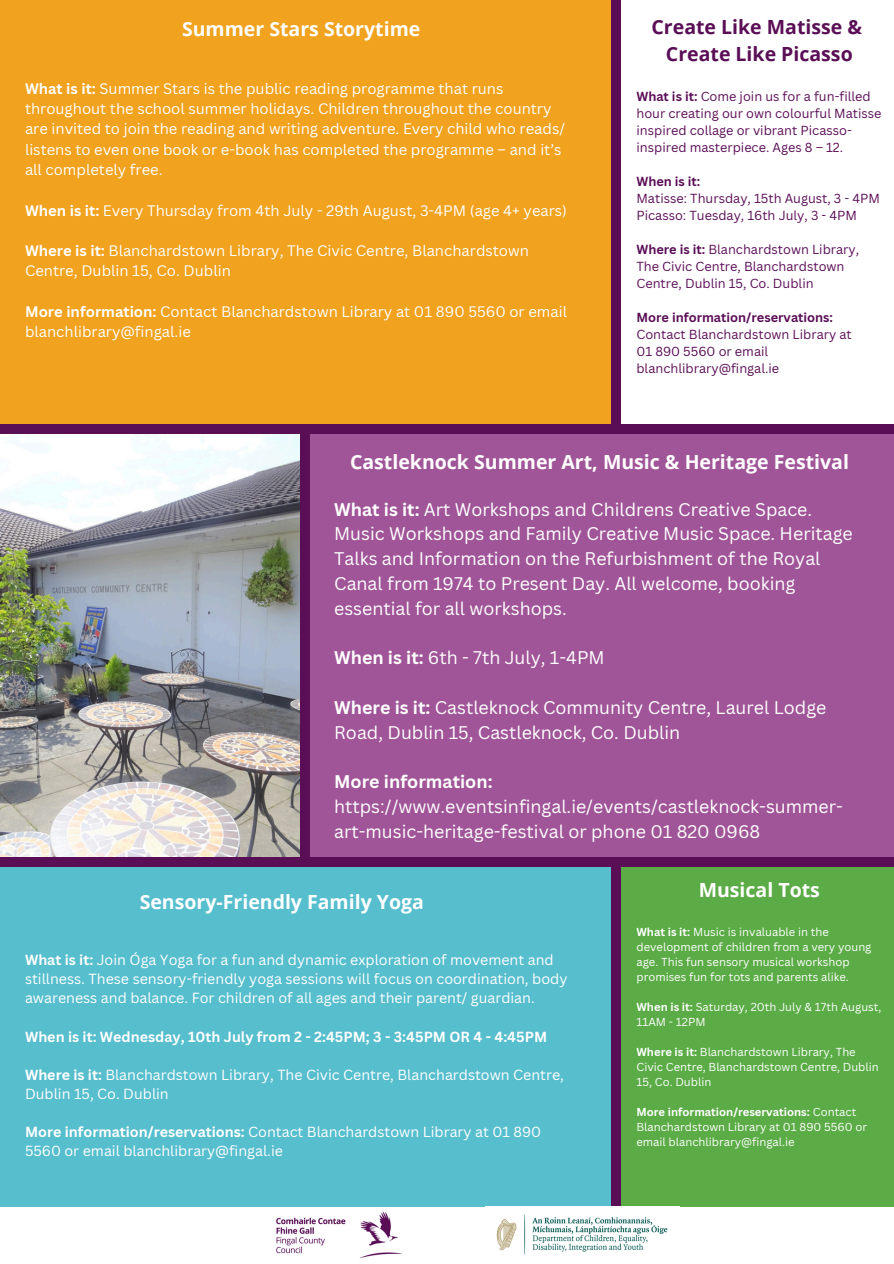
<style>
.page{position:relative;width:894px;height:1264px;background:#fff}
.page>*{position:absolute;margin:0;border:0;box-sizing:border-box;transform-origin:0 0}
.t1{font:700 19.5px "Open Sans";color:#fff}
.t2{font:700 19.5px/27px "Open Sans";color:#5a0e56;text-align:center}
.t3{font:17.85px/24.8px "Canva Sans";color:#fff}
.t4{font:14.85px/20.2px "Canva Sans";color:#fff}
.t5{font:14.25px/19.2px "Canva Sans";color:#fff}
.t6{font:700 14.25px "Canva Sans";color:#fff}
.t7{font:12.75px/17px "Canva Sans";color:#5a0e56}
.t8{font:11.25px/15px "Canva Sans";color:#fff}
.s1{font-weight:700}
</style>
<div class="page">
<div style="left:0;top:0;width:893px;height:1263px;background:#5a0e56"></div>
<div style="left:0;top:0;width:610px;height:423px;background:#f1a21e"></div>
<div style="left:621px;top:0;width:272px;height:423px;background:#fff"></div>
<img style="left:0;top:434px;width:299px;height:422px">
<div style="left:311px;top:434px;width:582px;height:422px;background:#a05598"></div>
<div style="left:0;top:867px;width:610px;height:396px;background:#57bece"></div>
<div style="left:621px;top:867px;width:272px;height:396px;background:#5bac46"></div>
<div style="left:0;top:1206px;width:893px;height:57px;background:#fff"></div>
<img style="left:276px;top:1211px;width:126px;height:48px">
<img style="left:496px;top:1214px;width:172px;height:41px">
<h1 class="t1" style="left:182px;top:15px;width:240px">Summer Stars Storytime</h1>
<h5 class="t4" style="left:25px;top:78px;width:541px"><span class="s1">What is it:</span> Summer Stars is the public reading programme that runs throughout the school summer holidays. Children throughout the country are invited to join the reading and writing adventure. Every child who reads/ listens to even one book or e-book has completed the programme – and it’s all completely free.</h5>
<h5 class="t4" style="left:25px;top:200px;width:543px"><span class="s1">When is it:</span> Every Thursday from 4th July - 29th August, 3-4PM (age 4+ years)</h5>
<h5 class="t4" style="left:25px;top:240px;width:505px"><span class="s1">Where is it:</span> Blanchardstown Library, The Civic Centre, Blanchardstown<br>Centre, Dublin 15, Co. Dublin</h5>
<h5 class="t4" style="left:25px;top:301px;width:543px"><span class="s1">More information:</span> Contact Blanchardstown Library at 01 890 5560 or email blanchlibrary@fingal.ie</h5>
<h1 class="t2" style="left:651px;top:13px;width:212px">Create Like Matisse &amp;<br>Create Like Picasso</h1>
<h4 class="t7" style="left:636px;top:87px;width:246px"><span class="s1">What is it:</span> Come join us for a fun-filled hour creating our own colourful Matisse inspired collage or vibrant Picasso&shy;inspired masterpiece. Ages 8 – 12.</h4>
<h4 class="t7" style="left:636px;top:172px;width:245px"><span class="s1">When is it:<br></span>Matisse: Thursday, 15th August, 3 - 4PM<br>Picasso: Tuesday, 16th July, 3 - 4PM</h4>
<h4 class="t7" style="left:636px;top:240px;width:224px"><span class="s1">Where is it:</span> Blanchardstown Library,<br>The Civic Centre, Blanchardstown<br>Centre, Dublin 15, Co. Dublin</h4>
<h4 class="t7" style="left:636px;top:308px;width:217px"><span class="s1">More information/reservations:<br></span>Contact Blanchardstown Library at<br>01 890 5560 or email blanchlibrary@fingal.ie</h4>
<h1 class="t1" style="left:350px;top:448px;width:500px">Castleknock Summer Art, Music &amp; Heritage Festival</h1>
<h4 class="t3" style="left:334px;top:496px;width:520px"><span class="s1">What is it:</span> Art Workshops and Childrens Creative Space.<br>Music Workshops and Family Creative Music Space. Heritage Talks and Information on the Refurbishment of the Royal Canal from 1974 to Present Day. All welcome, booking essential for all workshops.</h4>
<h3 class="t3" style="left:334px;top:645px;width:272px"><span class="s1">When is it:</span> 6th - 7th July, 1-4PM</h3>
<h4 class="t3" style="left:334px;top:694px;width:493px"><span class="s1">Where is it:</span> Castleknock Community Centre, Laurel Lodge<br>Road, Dublin 15, Castleknock, Co. Dublin</h4>
<h4 class="t3" style="left:334px;top:768px;width:510px"><span class="s1">More information: </span>https://www.eventsinfingal.ie/events/castleknock-summer&shy;art-music-heritage-festival or phone 01 820 0968</h4>
<h1 class="t1" style="left:140px;top:887px;width:285px">Sensory-Friendly Family Yoga</h1>
<h2 class="t5" style="left:25px;top:949px;width:543px"><span class="s1">What is it:</span> Join Óga Yoga for a fun and dynamic exploration of movement and stillness. These sensory-friendly yoga sessions will focus on coordination, body awareness and balance. For children of all ages and their parent/ guardian.</h2>
<h2 class="t6" style="left:25px;top:1026px;width:523px">When is it: Wednesday, 10th July from 2 - 2:45PM; 3 - 3:45PM OR 4 - 4:45PM</h2>
<h2 class="t5" style="left:25px;top:1064px;width:540px"><span class="s1">Where is it:</span> Blanchardstown Library, The Civic Centre, Blanchardstown Centre,<br>Dublin 15, Co. Dublin</h2>
<h2 class="t5" style="left:25px;top:1122px;width:517px"><span class="s1">More information/reservations:</span> Contact Blanchardstown Library at 01 890<br>5560 or email blanchlibrary@fingal.ie</h2>
<h1 class="t1" style="left:698px;top:876px;width:123px">Musical Tots</h1>
<p class="t8" style="left:636px;top:923px;width:236px"><span class="s1">What is it:</span> Music is invaluable in the development of children from a very young age. This fun sensory musical workshop promises fun for tots and parents alike.</p>
<p class="t8" style="left:636px;top:998px;width:246px"><span class="s1">When is it:</span> Saturday, 20th July &amp; 17th August,<br>11AM - 12PM</p>
<p class="t8" style="left:636px;top:1043px;width:244px"><span class="s1">Where is it:</span> Blanchardstown Library, The<br>Civic Centre, Blanchardstown Centre, Dublin<br>15, Co. Dublin</p>
<p class="t8" style="left:636px;top:1103px;width:232px"><span class="s1">More information/reservations:</span> Contact<br>Blanchardstown Library at 01 890 5560 or email blanchlibrary@fingal.ie</p>
</div>
